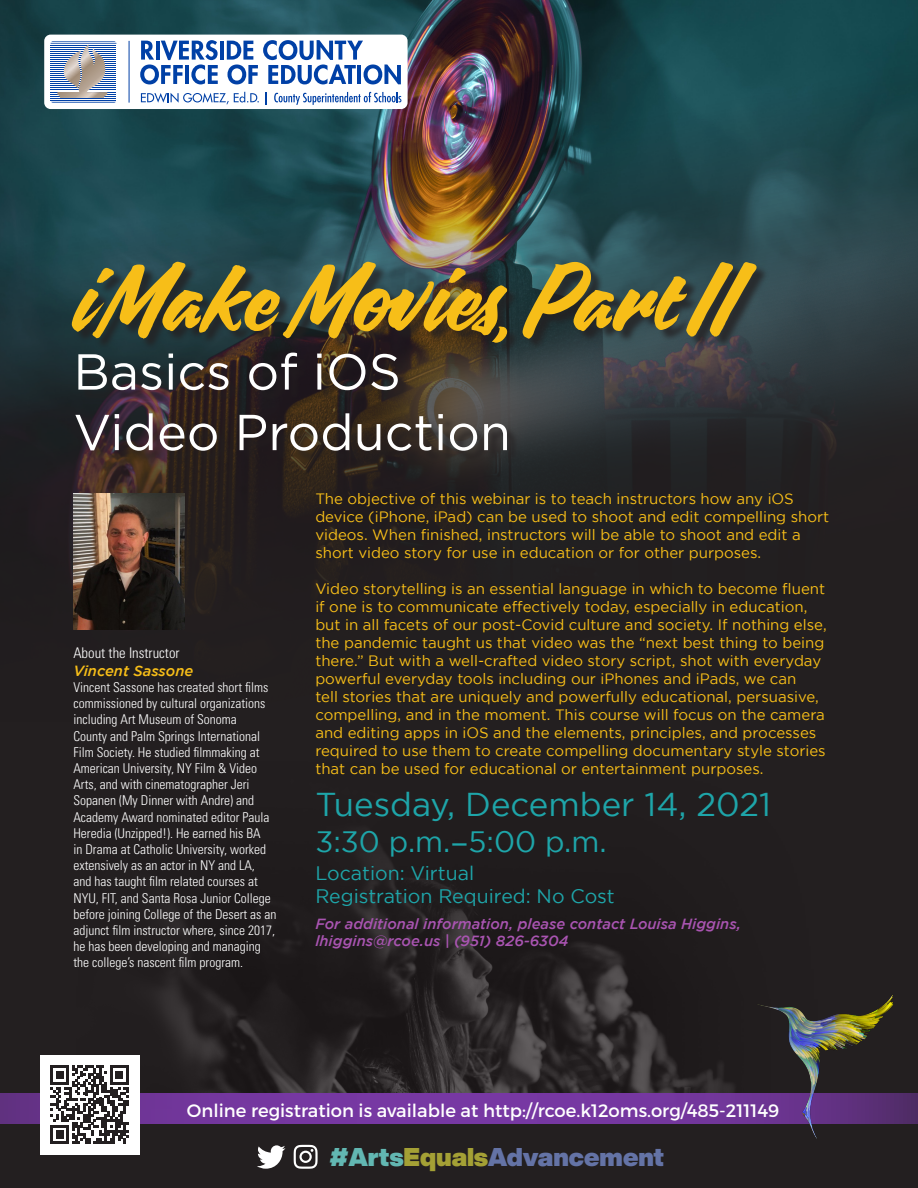
<style>
.page{position:relative;width:918px;height:1188px;background:#fff}
.page>*{position:absolute;margin:0;border:0;box-sizing:border-box;transform-origin:0 0}
.t1{font:93px "Quotes Script";letter-spacing:.005em;color:#f7be18}
.t2{font:50.4px "Gotham";color:#fff}
.t3{font:33px "Gotham";color:#1ea5a9}
.t4{font:29.4px "Gotham";color:#1ea5a9}
.t5{font:900 25.35px "Helvetica Now Display";color:#6473a6}
.t6{font:19.5px "Gotham";color:#1ea5a9}
.t7{font:18px "Montserrat";color:#fff}
.t8{font:15px/18px "Gotham";color:#f7be18}
.t9{font:italic 500 14.7px/17.7px "Gotham";color:#a954b1}
.t10{font:300 condensed 14.7px "Univers LT Std";color:#fff}
.t11{font:italic 500 14.7px "Gotham";color:#f7be18}
.t12{font:300 condensed 13.5px/16.2px "Univers LT Std";color:#fff}
.s1{font-family:"Futura Std"}
.s2{color:#62b7b2}
.s3{color:#a4a035}
</style>
<div class="page">
<div style="left:0;top:721px;width:918px;height:467px;background:#231f20"></div>
<img style="left:0;top:0;width:918px;height:721px">
<img style="left:54px;top:753px;width:789px;height:341px">
<svg style="left:257px;top:1145px;width:28px;height:24px"></svg>
<svg style="left:294px;top:1145px;width:24px;height:24px"></svg>
<div style="left:0;top:1094px;width:918px;height:30px;background:#7738a3"></div>
<img style="left:748px;top:956px;width:151px;height:201px">
<img style="left:73px;top:493px;width:111px;height:137px">
<div style="left:74px;top:264px;width:695px;height:200px;background:#231f20;opacity:.75"></div>
<div style="left:44px;top:35px;width:364px;height:74px;background:#fff;border-radius:6px"></div>
<svg style="left:51px;top:41px;width:65px;height:62px"></svg>
<hr style="left:129px;top:41px;width:1px;height:62px;background:#0040a6">
<svg style="left:141px;top:92px;width:118px;height:12px"></svg>
<svg style="left:266px;top:92px;width:1px;height:13px"></svg>
<svg style="left:274px;top:92px;width:127px;height:13px"></svg>
<hr style="left:220px;top:41px;width:4px;height:19px;background:#0040a6">
<svg style="left:140px;top:40px;width:78px;height:44px"></svg>
<svg style="left:227px;top:40px;width:174px;height:44px"></svg>
<div style="left:40px;top:1055px;width:99px;height:99px;background:#fff"></div>
<svg style="left:50px;top:1066px;width:79px;height:78px"></svg>
<p class="t1" style="left:73px;top:236px;width:663px">iMake Movies, Part I I</p>
<p class="t2" style="left:73px;top:344px;width:329px">Basics of iOS</p>
<p class="t2" style="left:73px;top:404px;width:439px">Video Production</p>
<p class="t10" style="left:73px;top:644px;width:108px">About the Instructor</p>
<p class="t11" style="left:73px;top:662px;width:121px">Vincent Sassone</p>
<p class="t12" style="left:73px;top:679px;width:205px">Vincent Sassone has created short films commissioned by cultural organizations including Art Museum of Sonoma<br>County and Palm Springs International Film Society. He studied filmmaking at American University, NY Film &amp; Video Arts, and with cinematographer Jeri Sopanen (My Dinner with Andre) and Academy Award nominated editor Paula Heredia (Unzipped!). He earned his BA<br>in Drama at Catholic University, worked extensively as an actor in NY and LA,<br>and has taught film related courses at NYU, FIT, and Santa Rosa Junior College before joining College of the Desert as an adjunct film instructor where, since 2017, he has been developing and managing the college’s nascent film program.</p>
<p class="t8" style="left:315px;top:490px;width:515px">The objective of this webinar is to teach instructors how any iOS device (iPhone, iPad) can be used to shoot and edit compelling short videos. When finished, instructors will be able to shoot and edit a short video story for use in education or for other purposes.</p>
<p class="t8" style="left:315px;top:580px;width:513px">Video storytelling is an essential language in which to become fluent if one is to communicate effectively today, especially in education, but in all facets of our post-Covid culture and society. If nothing else, the pandemic taught us that video was the “next best thing to being there.” But with a well-crafted video story script, shot with everyday powerful everyday tools including our iPhones and iPads, we can<br>tell stories that are uniquely and powerfully educational, persuasive, compelling, and in the moment. This course will focus on the camera and editing apps in iOS and the elements, principles, and processes required to use them to create compelling documentary style stories that can be used for educational or entertainment purposes.</p>
<p class="t3" style="left:315px;top:786px;width:457px">Tuesday, December 14, 2021</p>
<p class="t4" style="left:315px;top:825px;width:293px">3:30 p.m.<span class="s1">−</span>5:00 p.m.</p>
<p class="t6" style="left:315px;top:862px;width:160px">Location: Virtual</p>
<p class="t6" style="left:315px;top:886px;width:301px">Registration Required: No Cost</p>
<p class="t9" style="left:315px;top:915px;width:427px">For additional information, please contact Louisa Higgins, lhiggins@rcoe.us | (951) 826-6304</p>
<p class="t7" style="left:187px;top:1099px;width:594px">Online registration is available at http://rcoe.k12oms.org/485-211149</p>
<p class="t5" style="left:329px;top:1139px;width:336px"><span class="s2">#Arts</span><span class="s3">Equals</span>Advancement</p>
</div>
